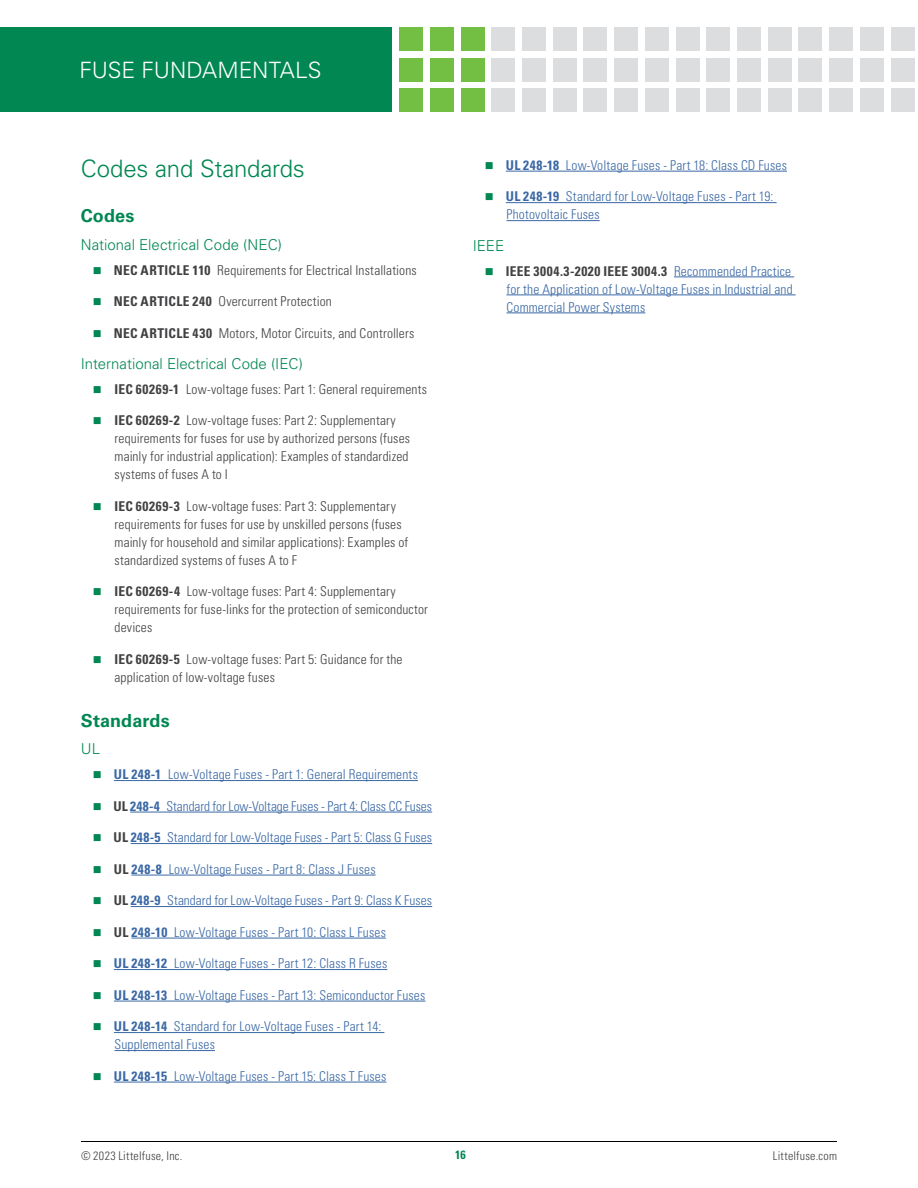
<style>
.page{position:relative;width:918px;height:1188px;background:#fff}
.page>*{position:absolute;margin:0;border:0;box-sizing:border-box;transform-origin:0 0}
.Head_1{font:300 24px "Univers LT Std";letter-spacing:-.01em;color:#008752}
.t1{font:300 22.5px "Univers LT Std";color:#fff}
.t2{font:700 18px "Univers LT Std";letter-spacing:.005em;color:#008752}
.t3{font:300 15px "Univers LT Std";color:#008752}
.t4{font:300 condensed 13.5px/18px "Univers LT Std";letter-spacing:.01em;color:#414042}
.t5{font:300 condensed 13.5px/18px "Univers LT Std";letter-spacing:.01em;color:#3a68a5}
.t6{font:300 condensed 12px "Univers LT Std";letter-spacing:.02em;color:#414042}
.t7{font:700 condensed 12px "Univers LT Std";color:#008752}
.s1{font-weight:700}
.s2{font-weight:700;color:#414042}
</style>
<div class="page">
<hr style="left:81px;top:1141px;width:756px;height:1px;background:#000">
<div style="left:0;top:27px;width:392px;height:85px;background:#008752"></div>
<div style="left:399px;top:27px;width:24px;height:24px;background:#72bf44"></div>
<div style="left:399px;top:58px;width:24px;height:23px;background:#72bf44"></div>
<div style="left:399px;top:88px;width:24px;height:24px;background:#72bf44"></div>
<div style="left:430px;top:27px;width:24px;height:24px;background:#72bf44"></div>
<div style="left:430px;top:58px;width:24px;height:23px;background:#72bf44"></div>
<div style="left:430px;top:88px;width:24px;height:24px;background:#72bf44"></div>
<div style="left:461px;top:27px;width:23px;height:24px;background:#72bf44"></div>
<div style="left:461px;top:58px;width:23px;height:23px;background:#72bf44"></div>
<div style="left:461px;top:88px;width:23px;height:24px;background:#72bf44"></div>
<div style="left:492px;top:27px;width:23px;height:24px;background:#dcddde"></div>
<div style="left:492px;top:58px;width:23px;height:23px;background:#dcddde"></div>
<div style="left:492px;top:88px;width:23px;height:24px;background:#dcddde"></div>
<div style="left:522px;top:27px;width:24px;height:24px;background:#dcddde"></div>
<div style="left:522px;top:58px;width:24px;height:23px;background:#dcddde"></div>
<div style="left:522px;top:88px;width:24px;height:24px;background:#dcddde"></div>
<div style="left:553px;top:27px;width:23px;height:24px;background:#dcddde"></div>
<div style="left:553px;top:58px;width:23px;height:23px;background:#dcddde"></div>
<div style="left:553px;top:88px;width:23px;height:24px;background:#dcddde"></div>
<div style="left:584px;top:27px;width:23px;height:24px;background:#dcddde"></div>
<div style="left:584px;top:58px;width:23px;height:23px;background:#dcddde"></div>
<div style="left:584px;top:88px;width:23px;height:24px;background:#dcddde"></div>
<div style="left:614px;top:27px;width:24px;height:24px;background:#dcddde"></div>
<div style="left:614px;top:58px;width:24px;height:23px;background:#dcddde"></div>
<div style="left:614px;top:88px;width:24px;height:24px;background:#dcddde"></div>
<div style="left:645px;top:27px;width:24px;height:24px;background:#dcddde"></div>
<div style="left:645px;top:58px;width:24px;height:23px;background:#dcddde"></div>
<div style="left:645px;top:88px;width:24px;height:24px;background:#dcddde"></div>
<div style="left:676px;top:27px;width:23px;height:24px;background:#dcddde"></div>
<div style="left:676px;top:58px;width:23px;height:23px;background:#dcddde"></div>
<div style="left:676px;top:88px;width:23px;height:24px;background:#dcddde"></div>
<div style="left:707px;top:27px;width:23px;height:24px;background:#dcddde"></div>
<div style="left:707px;top:58px;width:23px;height:23px;background:#dcddde"></div>
<div style="left:707px;top:88px;width:23px;height:24px;background:#dcddde"></div>
<div style="left:737px;top:27px;width:24px;height:24px;background:#dcddde"></div>
<div style="left:737px;top:58px;width:24px;height:23px;background:#dcddde"></div>
<div style="left:737px;top:88px;width:24px;height:24px;background:#dcddde"></div>
<div style="left:768px;top:27px;width:24px;height:24px;background:#dcddde"></div>
<div style="left:768px;top:58px;width:24px;height:23px;background:#dcddde"></div>
<div style="left:768px;top:88px;width:24px;height:24px;background:#dcddde"></div>
<div style="left:799px;top:27px;width:23px;height:24px;background:#dcddde"></div>
<div style="left:799px;top:58px;width:23px;height:23px;background:#dcddde"></div>
<div style="left:799px;top:88px;width:23px;height:24px;background:#dcddde"></div>
<div style="left:860px;top:27px;width:24px;height:24px;background:#dcddde"></div>
<div style="left:860px;top:58px;width:24px;height:23px;background:#dcddde"></div>
<div style="left:860px;top:88px;width:24px;height:24px;background:#dcddde"></div>
<div style="left:829px;top:27px;width:24px;height:24px;background:#dcddde"></div>
<div style="left:829px;top:58px;width:24px;height:23px;background:#dcddde"></div>
<div style="left:829px;top:88px;width:24px;height:24px;background:#dcddde"></div>
<div style="left:891px;top:27px;width:23px;height:24px;background:#dcddde"></div>
<div style="left:891px;top:58px;width:23px;height:23px;background:#dcddde"></div>
<div style="left:891px;top:88px;width:23px;height:24px;background:#dcddde"></div>
<hr style="left:114px;top:780px;width:304px;height:1px;background:#3a68a5">
<hr style="left:130px;top:812px;width:302px;height:1px;background:#3a68a5">
<hr style="left:131px;top:843px;width:301px;height:1px;background:#3a68a5">
<hr style="left:131px;top:875px;width:245px;height:1px;background:#3a68a5">
<hr style="left:131px;top:906px;width:301px;height:1px;background:#3a68a5">
<hr style="left:131px;top:938px;width:255px;height:1px;background:#3a68a5">
<hr style="left:114px;top:969px;width:273px;height:1px;background:#3a68a5">
<hr style="left:114px;top:1001px;width:311px;height:1px;background:#3a68a5">
<hr style="left:114px;top:1032px;width:270px;height:1px;background:#3a68a5">
<hr style="left:115px;top:1050px;width:100px;height:1px;background:#3a68a5">
<hr style="left:114px;top:1082px;width:272px;height:1px;background:#3a68a5">
<hr style="left:506px;top:171px;width:281px;height:1px;background:#3a68a5">
<hr style="left:506px;top:202px;width:271px;height:1px;background:#3a68a5">
<hr style="left:506px;top:220px;width:94px;height:1px;background:#3a68a5">
<hr style="left:674px;top:277px;width:120px;height:1px;background:#3a68a5">
<hr style="left:506px;top:295px;width:290px;height:1px;background:#3a68a5">
<hr style="left:506px;top:313px;width:139px;height:1px;background:#3a68a5">
<h2 class="t1" style="left:80px;top:56px;width:243px">FUSE FUNDAMENTALS</h2>
<p class="Head_1" style="left:81px;top:154px;width:226px">Codes and Standards</p>
<p class="t2" style="left:81px;top:205px;width:55px">Codes</p>
<p class="t3" style="left:81px;top:236px;width:203px">National Electrical Code (NEC)</p>
<p class="t4" style="left:114px;top:261px;width:304px"><span class="s1">NEC ARTICLE 110</span> Requirements for Electrical Installations</p>
<p class="t4" style="left:114px;top:292px;width:219px"><span class="s1">NEC ARTICLE 240</span> Overcurrent Protection</p>
<p class="t4" style="left:114px;top:324px;width:302px"><span class="s1">NEC ARTICLE 430</span> Motors, Motor Circuits, and Controllers</p>
<p class="t3" style="left:81px;top:355px;width:224px">International Electrical Code (IEC)</p>
<p class="t4" style="left:115px;top:380px;width:314px"><span class="s1">IEC 60269-1</span> Low-voltage fuses: Part 1: General requirements</p>
<p class="t4" style="left:115px;top:412px;width:297px"><span class="s1">IEC 60269-2</span> Low-voltage fuses: Part 2: Supplementary requirements for fuses for use by authorized persons (fuses mainly for industrial application): Examples of standardized systems of fuses A to I</p>
<p class="t4" style="left:115px;top:497px;width:295px"><span class="s1">IEC 60269-3</span> Low-voltage fuses: Part 3: Supplementary requirements for fuses for use by unskilled persons (fuses mainly for household and similar applications): Examples of standardized systems of fuses A to F</p>
<p class="t4" style="left:115px;top:583px;width:315px"><span class="s1">IEC 60269-4</span> Low-voltage fuses: Part 4: Supplementary requirements for fuse-links for the protection of semiconductor devices</p>
<p class="t4" style="left:115px;top:650px;width:290px"><span class="s1">IEC 60269-5</span> Low-voltage fuses: Part 5: Guidance for the application of low-voltage fuses</p>
<p class="t2" style="left:81px;top:710px;width:90px">Standards</p>
<p class="t3" style="left:81px;top:740px;width:21px">UL</p>
<p class="t5" style="left:114px;top:765px;width:306px"><span class="s1">UL 248-1</span> Low-Voltage Fuses - Part 1: General Requirements</p>
<p class="t5" style="left:113px;top:797px;width:320px"><span class="s2">UL</span> <span class="s1">248-4</span> Standard for Low-Voltage Fuses - Part 4: Class CC Fuses</p>
<p class="t5" style="left:114px;top:828px;width:320px"><span class="s2">UL</span> <span class="s1">248-5</span> Standard for Low-Voltage Fuses - Part 5: Class G Fuses</p>
<p class="t5" style="left:114px;top:860px;width:263px"><span class="s2">UL</span> <span class="s1">248-8</span> Low-Voltage Fuses - Part 8: Class J Fuses</p>
<p class="t5" style="left:114px;top:891px;width:320px"><span class="s2">UL</span> <span class="s1">248-9</span> Standard for Low-Voltage Fuses - Part 9: Class K Fuses</p>
<p class="t5" style="left:114px;top:923px;width:274px"><span class="s2">UL</span> <span class="s1">248-10</span> Low-Voltage Fuses - Part 10: Class L Fuses</p>
<p class="t5" style="left:114px;top:954px;width:275px"><span class="s1">UL 248-12</span> Low-Voltage Fuses - Part 12: Class R Fuses</p>
<p class="t5" style="left:114px;top:986px;width:313px"><span class="s1">UL 248-13</span> Low-Voltage Fuses - Part 13: Semiconductor Fuses</p>
<p class="t5" style="left:114px;top:1017px;width:269px"><span class="s1">UL 248-14</span> Standard for Low-Voltage Fuses - Part 14:<br>Supplemental Fuses</p>
<p class="t5" style="left:114px;top:1067px;width:274px"><span class="s1">UL 248-15</span> Low-Voltage Fuses - Part 15: Class T Fuses</p>
<p class="t5" style="left:506px;top:156px;width:283px"><span class="s1">UL 248-18</span> Low-Voltage Fuses - Part 18: Class CD Fuses</p>
<p class="t5" style="left:506px;top:188px;width:269px"><span class="s1">UL 248-19</span> Standard for Low-Voltage Fuses - Part 19:<br>Photovoltaic Fuses</p>
<p class="t3" style="left:473px;top:236px;width:33px">IEEE</p>
<p class="t5" style="left:506px;top:262px;width:288px;text-align:justify"><span class="s2">IEEE 3004.3-2020 IEEE 3004.3</span> Recommended Practice for the Application of Low-Voltage Fuses in Industrial and Commercial Power Systems</p>
<p class="t6" style="left:81px;top:1149px;width:103px">© 2023 Littelfuse, Inc.</p>
<p class="t7" style="left:455px;top:1148px;width:12px">16</p>
<p class="t6" style="left:773px;top:1149px;width:66px">Littelfuse.com</p>
</div>
